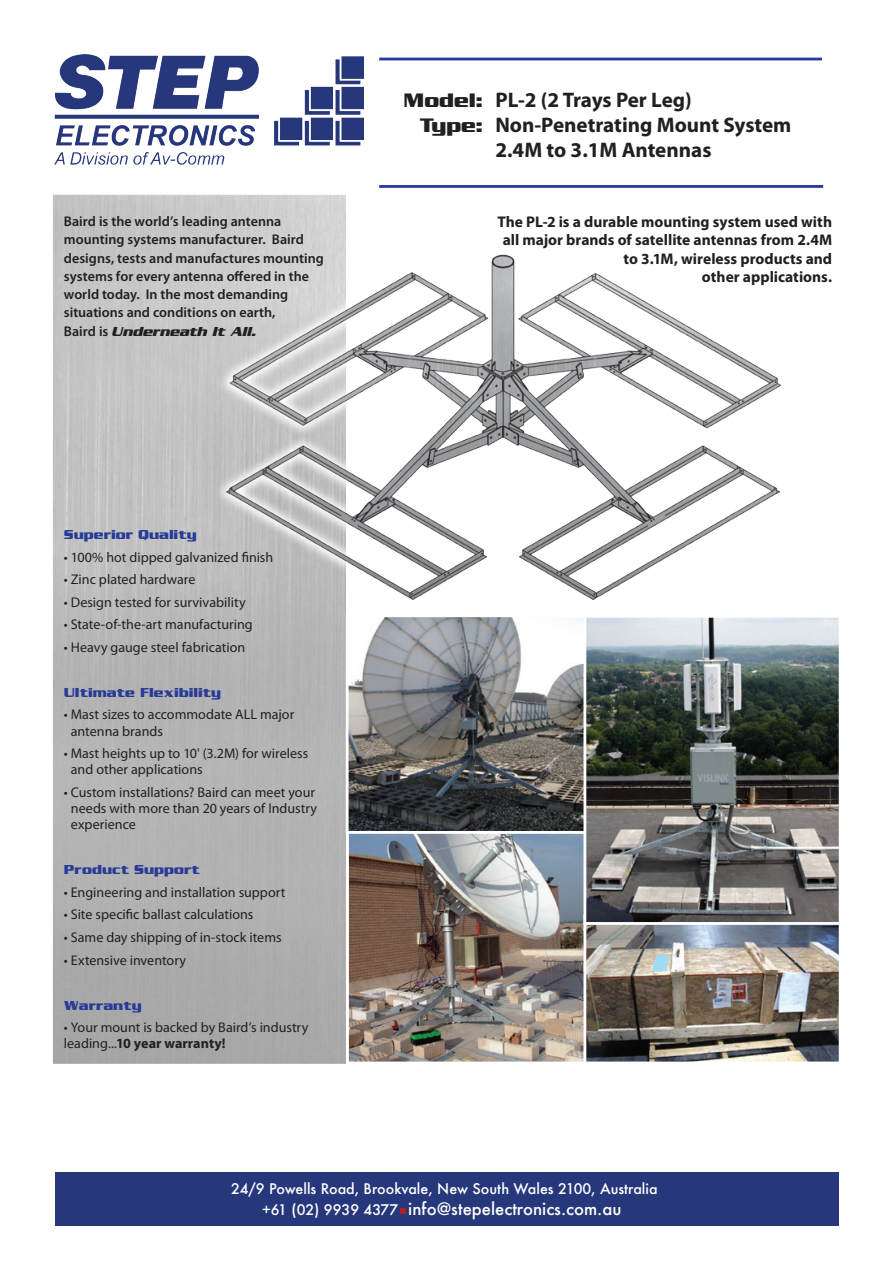
<style>
.page{position:relative;width:893px;height:1263px;background:#fff}
.page>*{position:absolute;margin:0;border:0;box-sizing:border-box;transform-origin:0 0}
.t1{font:700 21.15px "Myriad Pro";color:#231f20}
.t2{font:500 16.65px "Futura";color:#fff}
.t3{font:700 15.45px/18.3px "Myriad Pro";color:#231f20;text-align:right}
.t4{font:500 14.25px "Futura";color:#fff}
.t5{font:14.1px/16.2px "Myriad Pro";color:#231f20}
.t6{font:600 14.1px/18.3px "Myriad Pro";color:#231f20}
.t7{font:700 14.1px "Serpentine Sans ICG";color:#283b97}
.t8{font:italic 700 14.1px "Serpentine Sans ICG";letter-spacing:-.005em;color:#231f20}
.s1{font-family:"Myriad Pro";font-weight:600;font-style:normal}
.s2{font-weight:700}
.s3{font-family:"Serpentine Sans ICG"}
.s4{font-size:14.25px}
</style>
<div class="page">
<img style="left:54px;top:54px;width:309px;height:111px">
<div style="left:55px;top:1172px;width:784px;height:53px;background:#26377b"></div>
<svg style="left:400px;top:1208px;width:6px;height:6px"></svg>
<img style="left:53px;top:194px;width:293px;height:870px">
<svg style="left:87px;top:144px;width:81px;height:10px"></svg>
<svg style="left:176px;top:144px;width:81px;height:10px"></svg>
<svg style="left:265px;top:144px;width:71px;height:10px"></svg>
<svg style="left:87px;top:89px;width:198px;height:41px"></svg>
<svg style="left:294px;top:89px;width:53px;height:41px"></svg>
<div style="left:363px;top:58px;width:476px;height:130px;border:3px solid #283b97"></div>
<svg style="left:213px;top:242px;width:133px;height:368px;background:#c3c3c3"></svg>
<img style="left:223px;top:250px;width:558px;height:353px">
<img style="left:350px;top:834px;width:233px;height:226px">
<div style="left:346px;top:784px;width:241px;height:280px;border:3px solid #fff"></div>
<img style="left:350px;top:618px;width:233px;height:212px">
<div style="left:346px;top:614px;width:241px;height:220px;border:3px solid #fff"></div>
<img style="left:587px;top:925px;width:251px;height:135px">
<div style="left:583px;top:914px;width:259px;height:150px;border:3px solid #fff"></div>
<img style="left:587px;top:619px;width:251px;height:302px">
<div style="left:583px;top:615px;width:259px;height:310px;border:3px solid #fff"></div>
<p class="t6" style="left:64px;top:212px;width:261px">Baird is the world’s leading antenna mounting systems manufacturer. Baird designs, tests and manufactures mounting systems for every antenna offered in the world today. In the most demanding situations and conditions on earth,</p>
<p class="t8" style="left:64px;top:323px;width:193px"><span class="s1">Baird is</span> Underneath It All.</p>
<p class="t7" style="left:64px;top:526px;width:134px">Superior Quality</p>
<p class="t5" style="left:64px;top:549px;width:211px">• 100% hot dipped galvanized finish</p>
<p class="t5" style="left:64px;top:571px;width:133px">• Zinc plated hardware</p>
<p class="t5" style="left:64px;top:594px;width:183px">• Design tested for survivability</p>
<p class="t5" style="left:64px;top:616px;width:190px">• State-of-the-art manufacturing</p>
<p class="t5" style="left:64px;top:639px;width:183px">• Heavy gauge steel fabrication</p>
<p class="t7" style="left:64px;top:684px;width:159px">Ultimate Flexibility</p>
<p class="t5" style="left:71px;top:706px;width:225px;text-indent:-7px">• Mast sizes to accommodate ALL major antenna brands</p>
<p class="t5" style="left:71px;top:745px;width:239px;text-indent:-7px">• Mast heights up to 10' (3.2M) for wireless and other applications</p>
<p class="t5" style="left:71px;top:784px;width:248px;text-indent:-7px">• Custom installations? Baird can meet your needs with more than 20 years of Industry experience</p>
<p class="t7" style="left:64px;top:862px;width:138px">Product Support</p>
<p class="t5" style="left:64px;top:884px;width:223px">• Engineering and installation support</p>
<p class="t5" style="left:64px;top:906px;width:191px">• Site specific ballast calculations</p>
<p class="t5" style="left:64px;top:929px;width:219px">• Same day shipping of in-stock items</p>
<p class="t5" style="left:64px;top:951px;width:124px">• Extensive inventory</p>
<p class="t7" style="left:64px;top:997px;width:79px">Warranty</p>
<p class="t5" style="left:64px;top:1019px;width:246px">• Your mount is backed by Baird’s industry leading...<span class="s2">10 year warranty!</span></p>
<h1 class="t1" style="left:404px;top:86px;width:290px"><span class="s3">Model:</span> PL-2 (2 Trays Per Leg)</h1>
<h1 class="t1" style="left:420px;top:111px;width:373px"><span class="s3">Type:</span> Non-Penetrating Mount System</h1>
<h1 class="t1" style="left:495px;top:136px;width:218px">2.4M to 3.1M Antennas</h1>
<p class="t3" style="left:497px;top:212px;width:336px">The PL-2 is a durable mounting system used with all major brands of satellite antennas from 2.4M to 3.1M, wireless products and<br>other applications.</p>
<p class="t4" style="left:231px;top:1179px;width:428px">24/9 Powells Road, Brookvale, New South Wales 2100, Australia</p>
<p class="t2" style="left:262px;top:1198px;width:361px"><span class="s4">+61 (02) 9939 4377</span> info@stepelectronics.com.au</p>
</div>
